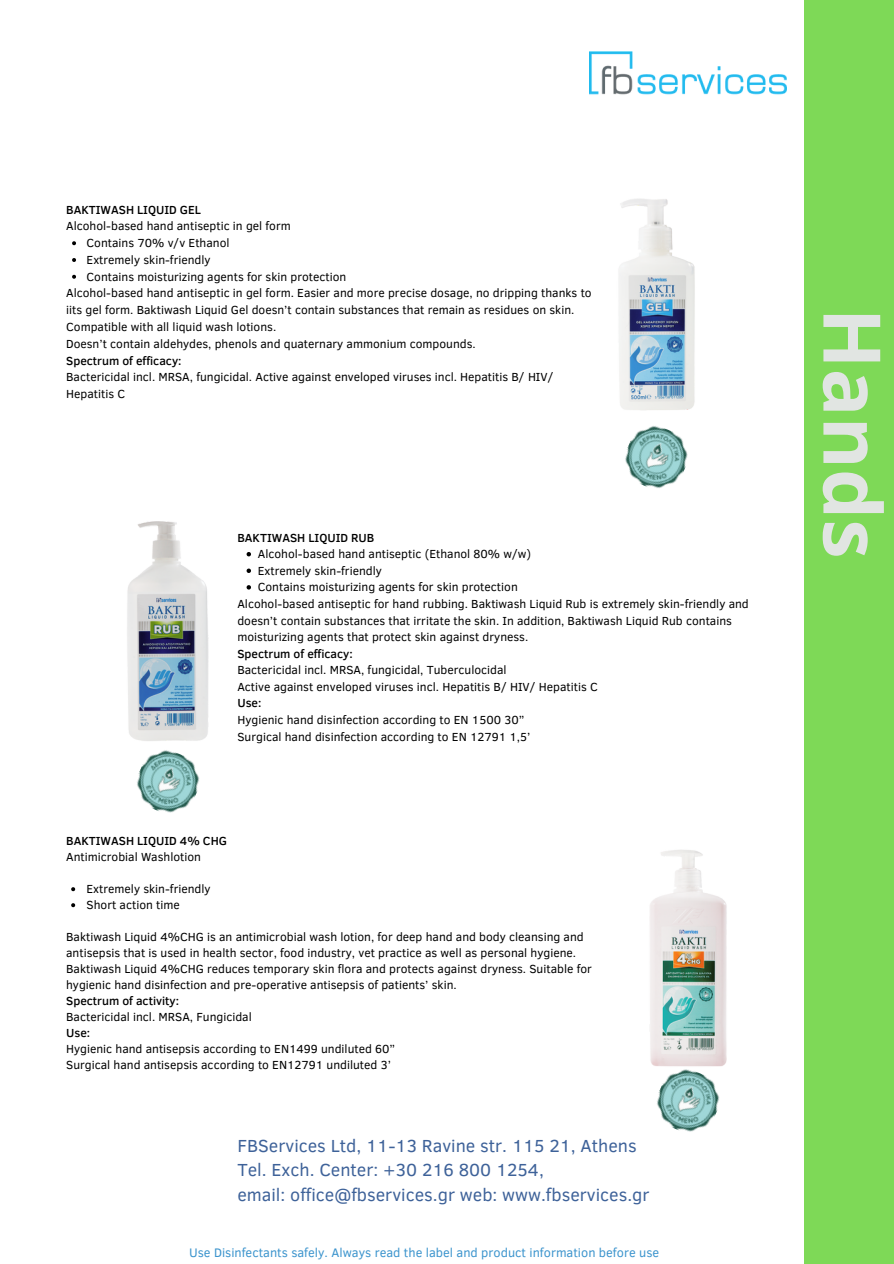
<style>
.page{position:relative;width:894px;height:1264px;background:#fff}
.page>*{position:absolute;margin:0;border:0;box-sizing:border-box;transform-origin:0 0}
.t1{font:700 79.5px "Noto Sans";color:#e1e5e2}
.t2{font:17.85px/24.8px "Clear Sans";color:#3e6299}
.t3{font:12.75px "Clear Sans";color:#3c94cd}
.t4{font:12px/16.5px "Clear Sans";color:#000}
.t5{font:500 12px "Clear Sans";color:#000}
</style>
<div class="page">
<img style="left:589px;top:51px;width:197px;height:44px">
<img style="left:619px;top:199px;width:76px;height:211px">
<div style="left:804px;top:0;width:89px;height:1263px;background:#7ed957"></div>
<img style="left:625px;top:426px;width:63px;height:62px">
<img style="left:650px;top:850px;width:77px;height:211px">
<img style="left:127px;top:521px;width:123px;height:220px">
<svg style="left:246px;top:552px;width:5px;height:4px"></svg>
<svg style="left:246px;top:568px;width:5px;height:5px"></svg>
<svg style="left:246px;top:585px;width:5px;height:4px"></svg>
<svg style="left:72px;top:241px;width:4px;height:4px"></svg>
<svg style="left:72px;top:258px;width:4px;height:4px"></svg>
<svg style="left:72px;top:275px;width:4px;height:4px"></svg>
<svg style="left:71px;top:887px;width:4px;height:4px"></svg>
<svg style="left:71px;top:903px;width:4px;height:4px"></svg>
<img style="left:651px;top:1061px;width:76px;height:71px">
<img style="left:137px;top:750px;width:63px;height:63px">
<p class="t5" style="left:66px;top:201px;width:136px">BAKTIWASH LIQUID GEL</p>
<p class="t4" style="left:66px;top:217px;width:226px">Alcohol-based hand antiseptic in gel form</p>
<p class="t4" style="left:87px;top:234px;width:144px">Contains 70% v/v Ethanol</p>
<p class="t4" style="left:87px;top:251px;width:125px">Extremely skin-friendly</p>
<p class="t4" style="left:87px;top:268px;width:261px">Contains moisturizing agents for skin protection</p>
<p class="t4" style="left:66px;top:284px;width:527px">Alcohol-based hand antiseptic in gel form. Easier and more precise dosage, no dripping thanks to iits gel form. Baktiwash Liquid Gel doesn’t contain substances that remain as residues on skin.</p>
<p class="t4" style="left:66px;top:318px;width:211px">Compatible with all liquid wash lotions.</p>
<p class="t4" style="left:66px;top:335px;width:411px">Doesn’t contain aldehydes, phenols and quaternary ammonium compounds.</p>
<p class="t5" style="left:66px;top:351px;width:117px">Spectrum of efficacy:</p>
<p class="t4" style="left:66px;top:368px;width:488px">Bactericidal incl. MRSA, fungicidal. Active against enveloped viruses incl. Hepatitis B/ HIV/<br>Hepatitis C</p>
<p class="t5" style="left:237px;top:528px;width:138px">BAKTIWASH LIQUID RUB</p>
<p class="t4" style="left:258px;top:545px;width:275px">Alcohol-based hand antiseptic (Ethanol 80% w/w)</p>
<p class="t4" style="left:258px;top:561px;width:126px">Extremely skin-friendly</p>
<p class="t4" style="left:258px;top:578px;width:261px">Contains moisturizing agents for skin protection</p>
<p class="t4" style="left:237px;top:595px;width:513px">Alcohol-based antiseptic for hand rubbing. Baktiwash Liquid Rub is extremely skin-friendly and doesn’t contain substances that irritate the skin. In addition, Baktiwash Liquid Rub contains moisturizing agents that protect skin against dryness.</p>
<p class="t5" style="left:237px;top:644px;width:117px">Spectrum of efficacy:</p>
<p class="t4" style="left:237px;top:661px;width:271px">Bactericidal incl. MRSA, fungicidal, Tuberculocidal</p>
<h3 class="t4" style="left:237px;top:677px;width:362px">Active against enveloped viruses incl. Hepatitis B/ HIV/ Hepatitis C</h3>
<p class="t5" style="left:237px;top:694px;width:26px">Use:</p>
<p class="t4" style="left:237px;top:711px;width:288px">Hygienic hand disinfection according to EN 1500 30”</p>
<p class="t4" style="left:237px;top:727px;width:294px">Surgical hand disinfection according to EN 12791 1,5’</p>
<p class="t5" style="left:66px;top:832px;width:162px">BAKTIWASH LIQUID 4% CHG</p>
<p class="t4" style="left:66px;top:848px;width:136px">Antimicrobial Washlotion</p>
<p class="t4" style="left:87px;top:880px;width:125px">Extremely skin-friendly</p>
<p class="t4" style="left:87px;top:896px;width:95px">Short action time</p>
<p class="t4" style="left:66px;top:928px;width:519px;line-height:16px">Baktiwash Liquid 4%CHG is an antimicrobial wash lotion, for deep hand and body cleansing and antisepsis that is used in health sector, food industry, vet practice as well as personal hygiene.</p>
<p class="t4" style="left:66px;top:960px;width:527px;line-height:16px">Baktiwash Liquid 4%CHG reduces temporary skin flora and protects against dryness. Suitable for hygienic hand disinfection and pre-operative antisepsis of patients’ skin.</p>
<p class="t5" style="left:66px;top:992px;width:114px">Spectrum of activity:</p>
<p class="t4" style="left:66px;top:1008px;width:187px">Bactericidal incl. MRSA, Fungicidal</p>
<p class="t5" style="left:66px;top:1024px;width:26px">Use:</p>
<p class="t4" style="left:66px;top:1040px;width:330px">Hygienic hand antisepsis according to EN1499 undiluted 60”</p>
<p class="t4" style="left:66px;top:1056px;width:326px">Surgical hand antisepsis according to EN12791 undiluted 3’</p>
<p class="t2" style="left:237px;top:1131px;width:413px">FBServices Ltd, 11-13 Ravine str. 115 21, Athens<br>Tel. Exch. Center: +30 216 800 1254,<br>email: office@fbservices.gr web: www.fbservices.gr</p>
<p class="t3" style="left:189px;top:1243px;width:471px">Use Disinfectants safely. Always read the label and product information before use</p>
<p class="t1" style="left:908px;top:308px;width:252px;rotate:90deg">Hands</p>
</div>
